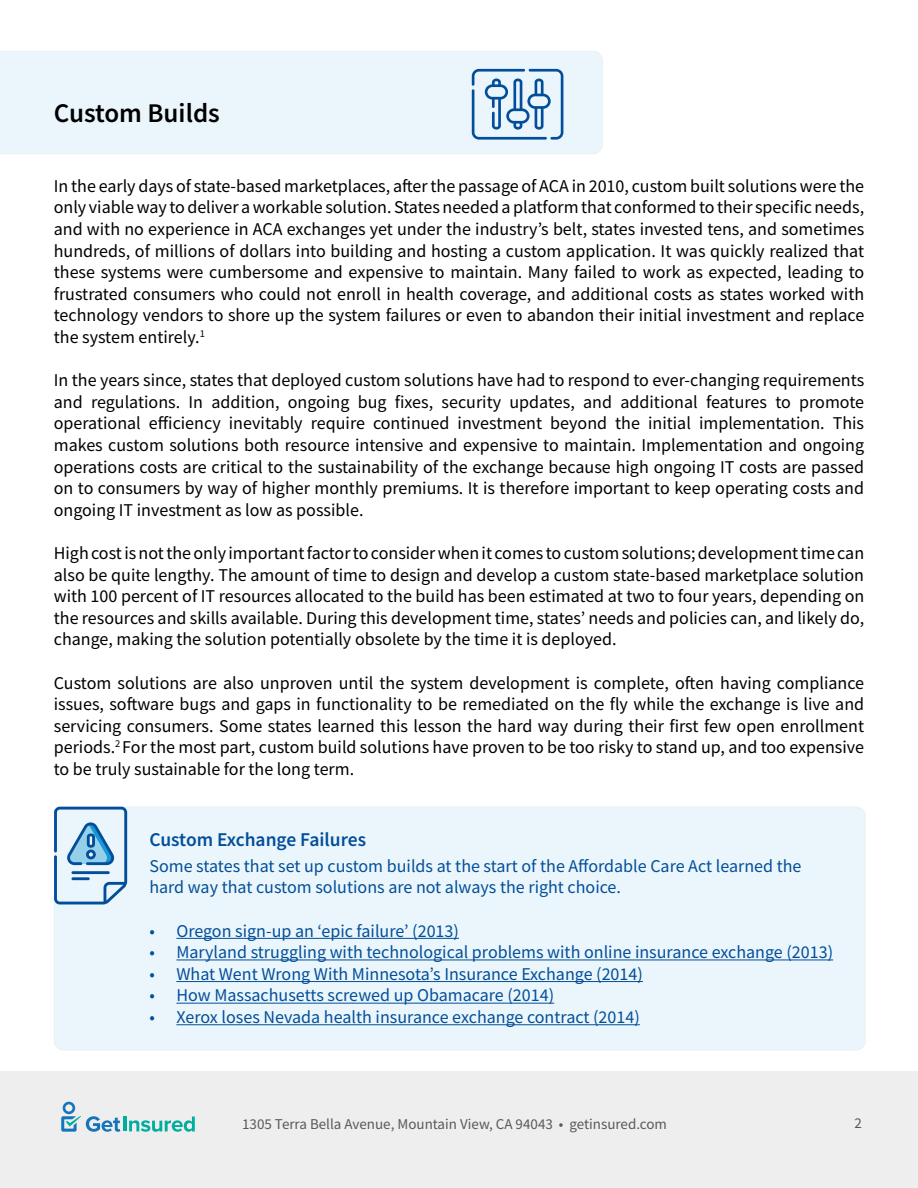
<style>
.page{position:relative;width:918px;height:1188px;background:#fff}
.page>*{position:absolute;margin:0;border:0;box-sizing:border-box;transform-origin:0 0}
.t1{font:600 27px "Source Sans Pro";color:#000}
.t2{font:600 19.5px "Source Sans Pro";color:#034e9a}
.t3{font:18px/21.6px "Source Sans Pro";color:#000;text-align:justify}
.t4{font:18px/21.6px "Source Sans Pro";color:#034e9a}
.t5{font:15px "Source Sans Pro";color:#58595b}
</style>
<div class="page">
<div style="left:0;top:51px;width:603px;height:103px;background:#eaf6fb"></div>
<div style="left:0;top:1071px;width:918px;height:117px;background:#eee"></div>
<div style="left:63px;top:1102px;width:12px;height:12px;border:3px solid #1674bb;border-radius:50%"></div>
<svg style="left:61px;top:1116px;width:59px;height:16px"></svg>
<hr style="left:123px;top:1117px;width:4px;height:14px;background:#00ae9d">
<svg style="left:129px;top:1117px;width:66px;height:15px"></svg>
<div style="left:54px;top:807px;width:811px;height:243px;background:#eaf6fb;border-radius:9px"></div>
<hr style="left:176px;top:938px;width:283px;height:1px;background:#034e9a">
<hr style="left:176px;top:960px;width:657px;height:1px;background:#034e9a">
<hr style="left:176px;top:981px;width:467px;height:1px;background:#034e9a">
<hr style="left:176px;top:1003px;width:378px;height:1px;background:#034e9a">
<hr style="left:176px;top:1024px;width:464px;height:1px;background:#034e9a">
<svg style="left:54px;top:807px;width:73px;height:97px"></svg>
<hr style="left:71px;top:871px;width:39px;height:3px;background:#034e9a">
<hr style="left:71px;top:877px;width:19px;height:3px;background:#034e9a">
<svg style="left:472px;top:69px;width:91px;height:71px;background:#aac7e0"></svg>
<h1 class="t1" style="left:54px;top:96px;width:168px">Custom Builds</h1>
<p class="t3" style="left:54px;top:175px;width:812px">In the early days of state-based marketplaces, after the passage of ACA in 2010, custom built solutions were the only viable way to deliver a workable solution. States needed a platform that conformed to their specific needs, and with no experience in ACA exchanges yet under the industry’s belt, states invested tens, and sometimes hundreds, of millions of dollars into building and hosting a custom application. It was quickly realized that these systems were cumbersome and expensive to maintain. Many failed to work as expected, leading to frustrated consumers who could not enroll in health coverage, and additional costs as states worked with technology vendors to shore up the system failures or even to abandon their initial investment and replace the system entirely.<sup>1</sup></p>
<p class="t3" style="left:54px;top:369px;width:812px">In the years since, states that deployed custom solutions have had to respond to ever-changing requirements and regulations. In addition, ongoing bug fixes, security updates, and additional features to promote operational efficiency inevitably require continued investment beyond the initial implementation. This makes custom solutions both resource intensive and expensive to maintain. Implementation and ongoing operations costs are critical to the sustainability of the exchange because high ongoing IT costs are passed on to consumers by way of higher monthly premiums. It is therefore important to keep operating costs and ongoing IT investment as low as possible.</p>
<p class="t3" style="left:54px;top:542px;width:812px">High cost is not the only important factor to consider when it comes to custom solutions; development time can also be quite lengthy. The amount of time to design and develop a custom state-based marketplace solution with 100 percent of IT resources allocated to the build has been estimated at two to four years, depending on the resources and skills available. During this development time, states’ needs and policies can, and likely do, change, making the solution potentially obsolete by the time it is deployed.</p>
<p class="t3" style="left:54px;top:672px;width:812px">Custom solutions are also unproven until the system development is complete, often having compliance issues, software bugs and gaps in functionality to be remediated on the fly while the exchange is live and servicing consumers. Some states learned this lesson the hard way during their first few open enrollment periods.<sup>2</sup> For the most part, custom build solutions have proven to be too risky to stand up, and too expensive to be truly sustainable for the long term.</p>
<p class="t2" style="left:149px;top:826px;width:218px">Custom Exchange Failures</p>
<p class="t4" style="left:149px;top:855px;width:654px">Some states that set up custom builds at the start of the Affordable Care Act learned the hard way that custom solutions are not always the right choice.</p>
<p class="t4" style="left:149px;top:920px;width:311px">• Oregon sign-up an ‘epic failure’ (2013)</p>
<p class="t4" style="left:149px;top:941px;width:685px">• Maryland struggling with technological problems with online insurance exchange (2013)</p>
<p class="t4" style="left:149px;top:963px;width:495px">• What Went Wrong With Minnesota’s Insurance Exchange (2014)</p>
<p class="t4" style="left:149px;top:984px;width:406px">• How Massachusetts screwed up Obamacare (2014)</p>
<p class="t4" style="left:149px;top:1006px;width:492px">• Xerox loses Nevada health insurance exchange contract (2014)</p>
<p class="t5" style="left:242px;top:1115px;width:426px">1305 Terra Bella Avenue, Mountain View, CA 94043 • getinsured.com</p>
<p class="t5" style="left:854px;top:1114px;width:9px">2</p>
</div>
